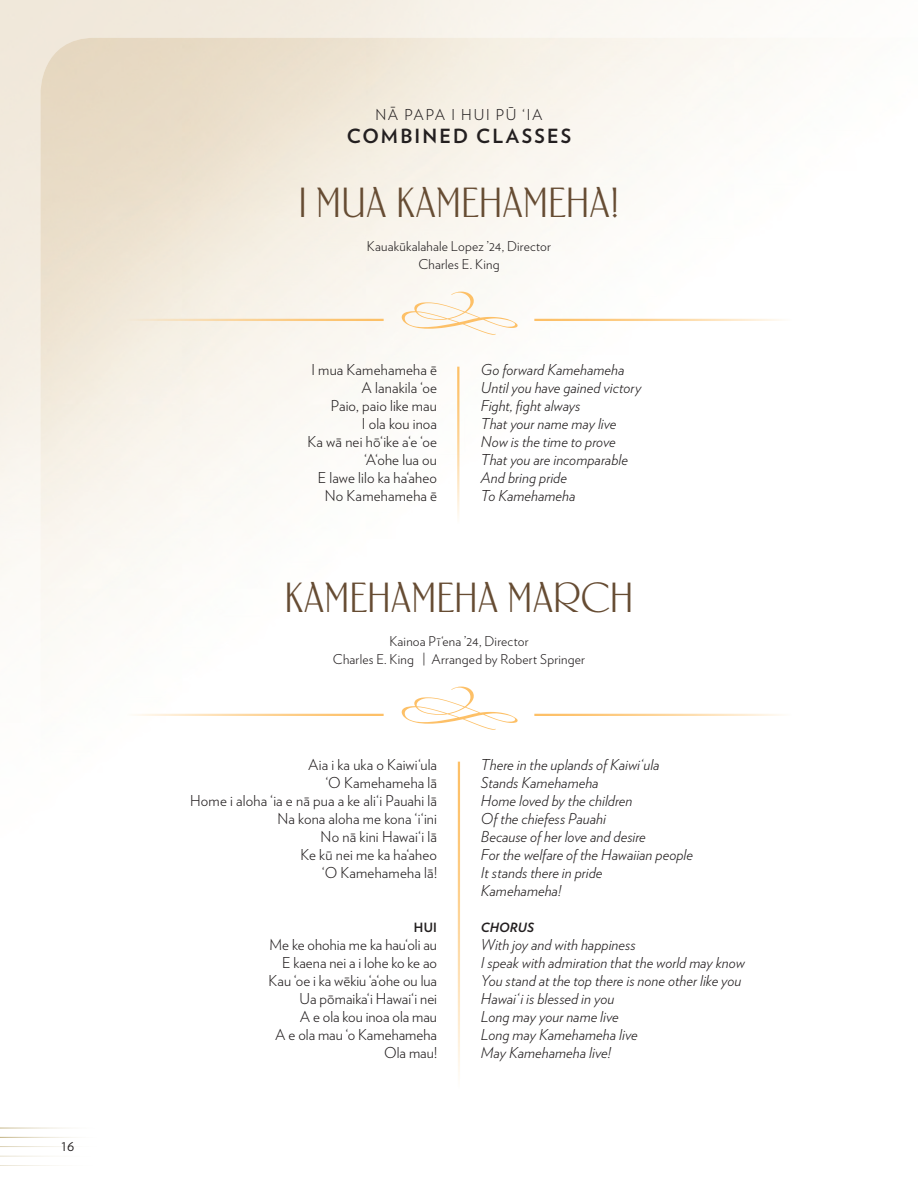
<style>
.page{position:relative;width:918px;height:1188px;background:#fff}
.page>*{position:absolute;margin:0;border:0;box-sizing:border-box;transform-origin:0 0}
.t1{font:42px "Suffragette";color:#664c33}
.Barkentina-caps{font:700 19.5px "Verlag";letter-spacing:.11em;color:#231f20}
.english_translation{font:italic 300 15px "Verlag";letter-spacing:.005em;color:#231f20}
.Hawaiian_translation{font:300 15px "Verlag";letter-spacing:.01em;color:#231f20}
.top_papa_description{font:300 15px "Verlag";letter-spacing:.11em;color:#231f20}
.Song_director{font:300 13.5px "Verlag";letter-spacing:.015em;color:#231f20}
.composer{font:300 13.5px "Verlag";letter-spacing:.015em;color:#231f20}
.english_translation-2{font:italic 700 12.75px "Verlag";letter-spacing:.005em;color:#231f20}
.Hawaiian_translation-2{font:700 12.75px "Verlag";color:#231f20}
.t2{font:12px "Verlag";color:#231f20}
</style>
<div class="page">
<hr style="left:0;top:1137px;width:109px;height:1px;background:#a48c44">
<hr style="left:0;top:1128px;width:109px;height:1px;background:#a48c44">
<hr style="left:0;top:1146px;width:109px;height:1px;background:#a48c44">
<hr style="left:0;top:1155px;width:109px;height:1px;background:#a48c44">
<hr style="left:0;top:1164px;width:109px;height:1px;background:#a48c44">
<svg style="left:402px;top:292px;width:116px;height:43px"></svg>
<hr style="left:534px;top:319px;width:257px;height:2px;background:#fdc067">
<hr style="left:127px;top:319px;width:257px;height:2px;background:#fdc067">
<hr style="left:457px;top:367px;width:2px;height:157px;background:#fdc067">
<svg style="left:402px;top:687px;width:116px;height:43px"></svg>
<hr style="left:534px;top:714px;width:257px;height:2px;background:#fdc067">
<hr style="left:127px;top:714px;width:257px;height:2px;background:#fdc067">
<hr style="left:458px;top:762px;width:2px;height:327px;background:#fdc067">
<p class="t2" style="left:62px;top:1138px;width:14px">16</p>
<p class="top_papa_description" style="left:375px;top:104px;width:169px">NĀ PAPA I HUI PŪ ‘IA</p>
<p class="Barkentina-caps" style="left:347px;top:121px;width:226px">COMBINED CLASSES</p>
<p class="t1" style="left:299px;top:181px;width:323px">I MUAKAMEHAMEHA!</p>
<p class="Song_director" style="left:367px;top:236px;width:186px">Kauakūkalahale Lopez ’24, Director</p>
<p class="composer" style="left:418px;top:254px;width:83px">Charles E. King</p>
<p class="Hawaiian_translation" style="left:311px;top:359px;width:127px">I mua Kamehameha ē</p>
<p class="Hawaiian_translation" style="left:362px;top:377px;width:77px">A lanakila ‘oe</p>
<p class="Hawaiian_translation" style="left:331px;top:395px;width:108px">Paio, paio like mau</p>
<p class="Hawaiian_translation" style="left:362px;top:413px;width:77px">I ola kou inoa</p>
<p class="Hawaiian_translation" style="left:308px;top:431px;width:131px">Ka wā nei hō‘ike a‘e ‘oe</p>
<p class="Hawaiian_translation" style="left:364px;top:449px;width:74px">‘A‘ohe lua ou</p>
<p class="Hawaiian_translation" style="left:318px;top:467px;width:121px">E lawe lilo ka ha‘aheo</p>
<p class="Hawaiian_translation" style="left:325px;top:485px;width:114px">No Kamehameha ē</p>
<p class="english_translation" style="left:481px;top:359px;width:145px">Go forward Kamehameha</p>
<p class="english_translation" style="left:481px;top:377px;width:162px">Until you have gained victory</p>
<p class="english_translation" style="left:481px;top:395px;width:101px">Fight, fight always</p>
<p class="english_translation" style="left:481px;top:413px;width:137px">That your name may live</p>
<p class="english_translation" style="left:481px;top:431px;width:136px">Now is the time to prove</p>
<p class="english_translation" style="left:481px;top:449px;width:149px">That you are incomparable</p>
<p class="english_translation" style="left:481px;top:467px;width:87px">And bring pride</p>
<p class="english_translation" style="left:481px;top:485px;width:96px">To Kamehameha</p>
<p class="t1" style="left:284px;top:576px;width:274px">KAM EHAM EHA MARCH</p>
<p class="Song_director" style="left:389px;top:631px;width:141px">Kainoa Pī‘ena ’24, Director</p>
<p class="composer" style="left:333px;top:649px;width:254px">Charles E. King | Arranged by Robert Springer</p>
<p class="Hawaiian_translation" style="left:308px;top:754px;width:130px">Aia i ka uka o Kaiwi‘ula</p>
<p class="Hawaiian_translation" style="left:326px;top:772px;width:113px">‘O Kamehameha lā</p>
<p class="Hawaiian_translation" style="left:190px;top:790px;width:248px">Home i aloha ‘ia e nā pua a ke ali‘i Pauahi lā</p>
<p class="Hawaiian_translation" style="left:277px;top:808px;width:161px">Na kona aloha me kona ‘i‘ini</p>
<p class="Hawaiian_translation" style="left:321px;top:826px;width:118px">No nā kini Hawai‘i lā</p>
<p class="Hawaiian_translation" style="left:300px;top:844px;width:138px">Ke kū nei me ka ha‘aheo</p>
<p class="Hawaiian_translation" style="left:322px;top:862px;width:116px">‘O Kamehameha lā!</p>
<p class="Hawaiian_translation-2" style="left:414px;top:918px;width:25px">HUI</p>
<p class="Hawaiian_translation" style="left:270px;top:934px;width:169px">Me ke ohohia me ka hau‘oli au</p>
<p class="Hawaiian_translation" style="left:282px;top:952px;width:156px">E kaena nei a i lohe ko ke ao</p>
<p class="Hawaiian_translation" style="left:269px;top:970px;width:170px">Kau ‘oe i ka wēkiu ‘a‘ohe ou lua</p>
<p class="Hawaiian_translation" style="left:300px;top:988px;width:139px">Ua pōmaika‘i Hawai‘i nei</p>
<p class="Hawaiian_translation" style="left:300px;top:1006px;width:139px">A e ola kou inoa ola mau</p>
<p class="Hawaiian_translation" style="left:275px;top:1024px;width:163px">A e ola mau ‘o Kamehameha</p>
<p class="Hawaiian_translation" style="left:384px;top:1042px;width:54px">Ola mau!</p>
<p class="english_translation" style="left:481px;top:754px;width:180px">There in the uplands of Kaiwi‘ula</p>
<p class="english_translation" style="left:481px;top:772px;width:119px">Stands Kamehameha</p>
<p class="english_translation" style="left:481px;top:790px;width:153px">Home loved by the children</p>
<p class="english_translation" style="left:481px;top:808px;width:127px">Of the chiefess Pauahi</p>
<p class="english_translation" style="left:481px;top:826px;width:166px">Because of her love and desire</p>
<p class="english_translation" style="left:481px;top:844px;width:214px">For the welfare of the Hawaiian people</p>
<p class="english_translation" style="left:481px;top:862px;width:123px">It stands there in pride</p>
<p class="english_translation" style="left:481px;top:880px;width:82px">Kamehameha!</p>
<p class="english_translation-2" style="left:481px;top:918px;width:55px">CHORUS</p>
<p class="english_translation" style="left:481px;top:934px;width:156px">With joy and with happiness</p>
<p class="english_translation" style="left:481px;top:952px;width:265px">I speak with admiration that the world may know</p>
<p class="english_translation" style="left:481px;top:970px;width:262px">You stand at the top there is none other like you</p>
<p class="english_translation" style="left:481px;top:988px;width:135px">Hawai‘i is blessed in you</p>
<p class="english_translation" style="left:481px;top:1006px;width:139px">Long may your name live</p>
<p class="english_translation" style="left:481px;top:1024px;width:158px">Long may Kamehameha live</p>
<p class="english_translation" style="left:481px;top:1042px;width:132px">May Kamehameha live!</p>
</div>
